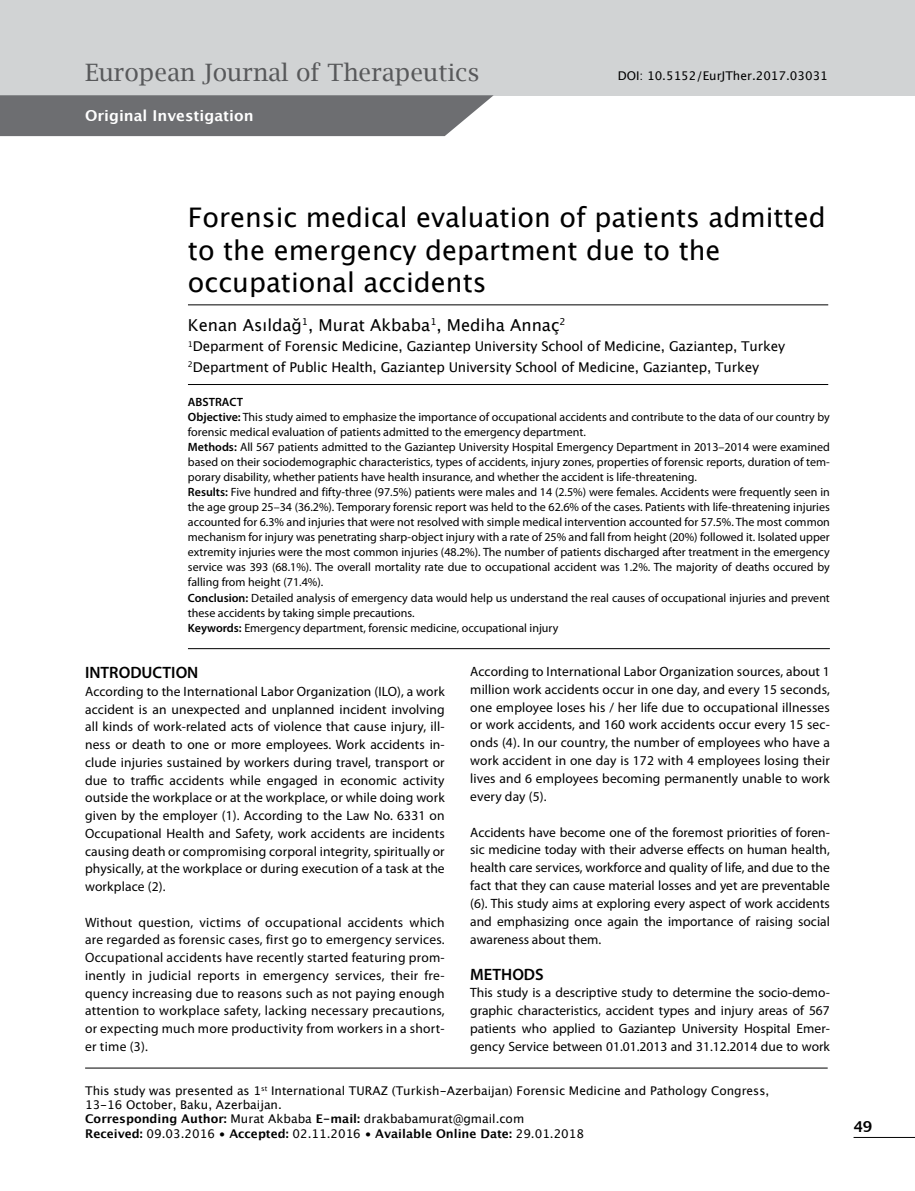
<style>
.page{position:relative;width:915px;height:1191px;background:#fff}
.page>*{position:absolute;margin:0;border:0;box-sizing:border-box;transform-origin:0 0}
.t1{font:27px/32.4px "Lucida Grande";color:#000}
.t2{font:24px "Lucida Bright";color:#58595b}
.t3{font:16.5px "Lucida Grande";color:#000}
.t4{font:600 16.5px "Myriad Pro";color:#000}
.t5{font:700 15px "Lucida Grande";color:#fff}
.t6{font:700 15px "Lucida Grande";color:#000}
.t7{font:13.5px/17.7px "Myriad Pro";letter-spacing:.01em;color:#000;text-align:justify}
.t8{font:13.5px/20.4px "Lucida Grande";letter-spacing:-.015em;color:#000}
.t9{font:12px/15px "Myriad Pro";color:#000}
.t10{font:12px/14.4px "Lucida Grande";color:#000}
.s1{font-weight:600}
.s2{font-weight:700}
</style>
<div class="page">
<div style="left:0;top:0;width:914px;height:95px;background:#d1d3d4"></div>
<hr style="left:188px;top:304px;width:640px;height:1px;background:#000">
<hr style="left:188px;top:384px;width:640px;height:1px;background:#000">
<hr style="left:85px;top:1067px;width:742px;height:1px;background:#000">
<hr style="left:188px;top:648px;width:641px;height:1px;background:#000">
<svg style="left:0;top:95px;width:493px;height:41px;background:#747578"></svg>
<hr style="left:853px;top:1137px;width:61px;height:1px;background:#000">
<h2 class="t2" style="left:85px;top:58px;width:395px">European Journal of Therapeutics</h2>
<p class="t10" style="left:617px;top:68px;width:211px">DOI: 10.5152/EurJTher.2017.03031</p>
<p class="t5" style="left:85px;top:103px;width:170px">Original Investigation</p>
<h1 class="t1" style="left:188px;top:202px;width:639px">Forensic medical evaluation of patients admitted to the emergency department due to the occupational accidents</h1>
<p class="t3" style="left:188px;top:315px;width:379px">Kenan Asıldağ<sup>1</sup>, Murat Akbaba<sup>1</sup>, Mediha Annaç<sup>2</sup></p>
<p class="t8" style="left:188px;top:336px;width:598px"><sup>1</sup>Deparment of Forensic Medicine, Gaziantep University School of Medicine, Gaziantep, Turkey<br><sup>2</sup>Department of Public Health, Gaziantep University School of Medicine, Gaziantep, Turkey</p>
<p class="t9" style="left:188px;top:395px;width:643px"><span class="s1">ABSTRACT<br>Objective:</span> This study aimed to emphasize the importance of occupational accidents and contribute to the data of our country by forensic medical evaluation of patients admitted to the emergency department.<br><span class="s1">Methods:</span> All 567 patients admitted to the Gaziantep University Hospital Emergency Department in 2013–2014 were examined based on their sociodemographic characteristics, types of accidents, injury zones, properties of forensic reports, duration of tem&shy;porary disability, whether patients have health insurance, and whether the accident is life-threatening.<br><span class="s1">Results:</span> Five hundred and fifty-three (97.5%) patients were males and 14 (2.5%) were females. Accidents were frequently seen in the age group 25–34 (36.2%). Temporary forensic report was held to the 62.6% of the cases. Patients with life-threatening injuries accounted for 6.3% and injuries that were not resolved with simple medical intervention accounted for 57.5%. The most common mechanism for injury was penetrating sharp-object injury with a rate of 25% and fall from height (20%) followed it. Isolated upper extremity injuries were the most common injuries (48.2%). The number of patients discharged after treatment in the emergency service was 393 (68.1%). The overall mortality rate due to occupational accident was 1.2%. The majority of deaths occured by falling from height (71.4%).<br><span class="s1">Conclusion:</span> Detailed analysis of emergency data would help us understand the real causes of occupational injuries and prevent these accidents by taking simple precautions.<br><span class="s1">Keywords:</span> Emergency department, forensic medicine, occupational injury</p>
<p class="t4" style="left:85px;top:662px;width:115px">INTRODUCTION</p>
<p class="t7" style="left:85px;top:682px;width:361px">According to the International Labor Organization (ILO), a work accident is an unexpected and unplanned incident involving all kinds of work-related acts of violence that cause injury, ill&shy;ness or death to one or more employees. Work accidents in&shy;clude injuries sustained by workers during travel, transport or due to traffic accidents while engaged in economic activity outside the workplace or at the workplace, or while doing work given by the employer (1). According to the Law No. 6331 on Occupational Health and Safety, work accidents are incidents causing death or compromising corporal integrity, spiritually or physically, at the workplace or during execution of a task at the workplace (2).</p>
<p class="t7" style="left:85px;top:913px;width:361px">Without question, victims of occupational accidents which are regarded as forensic cases, first go to emergency services.<br>Occupational accidents have recently started featuring prom&shy;inently in judicial reports in emergency services, their fre&shy;quency increasing due to reasons such as not paying enough attention to workplace safety, lacking necessary precautions, or expecting much more productivity from workers in a short&shy;er time (3).</p>
<p class="t7" style="left:470px;top:662px;width:361px">According to International Labor Organization sources, about 1 million work accidents occur in one day, and every 15 seconds, one employee loses his / her life due to occupational illnesses or work accidents, and 160 work accidents occur every 15 sec&shy;onds (4). In our country, the number of employees who have a work accident in one day is 172 with 4 employees losing their lives and 6 employees becoming permanently unable to work every day (5).</p>
<p class="t7" style="left:470px;top:823px;width:361px">Accidents have become one of the foremost priorities of foren&shy;sic medicine today with their adverse effects on human health, health care services, workforce and quality of life, and due to the fact that they can cause material losses and yet are preventable (6). This study aims at exploring every aspect of work accidents and emphasizing once again the importance of raising social awareness about them.</p>
<p class="t4" style="left:470px;top:963px;width:75px">METHODS</p>
<p class="t7" style="left:470px;top:983px;width:361px">This study is a descriptive study to determine the socio-demo&shy;graphic characteristics, accident types and injury areas of 567 patients who applied to Gaziantep University Hospital Emer&shy;gency Service between 01.01.2013 and 31.12.2014 due to work</p>
<p class="t10" style="left:85px;top:1083px;width:685px">This study was presented as 1<sup>st</sup> International TURAZ (Turkish-Azerbaijan) Forensic Medicine and Pathology Congress, 13-16 October, Baku, Azerbaijan.<br><span class="s2">Corresponding Author:</span> Murat Akbaba <span class="s2">E-mail:</span> drakbabamurat@gmail.com<br><span class="s2">Received:</span> 09.03.2016 • <span class="s2">Accepted:</span> 02.11.2016 • <span class="s2">Available Online Date:</span> 29.01.2018</p>
<p class="t6" style="left:853px;top:1114px;width:20px">49</p>
</div>
